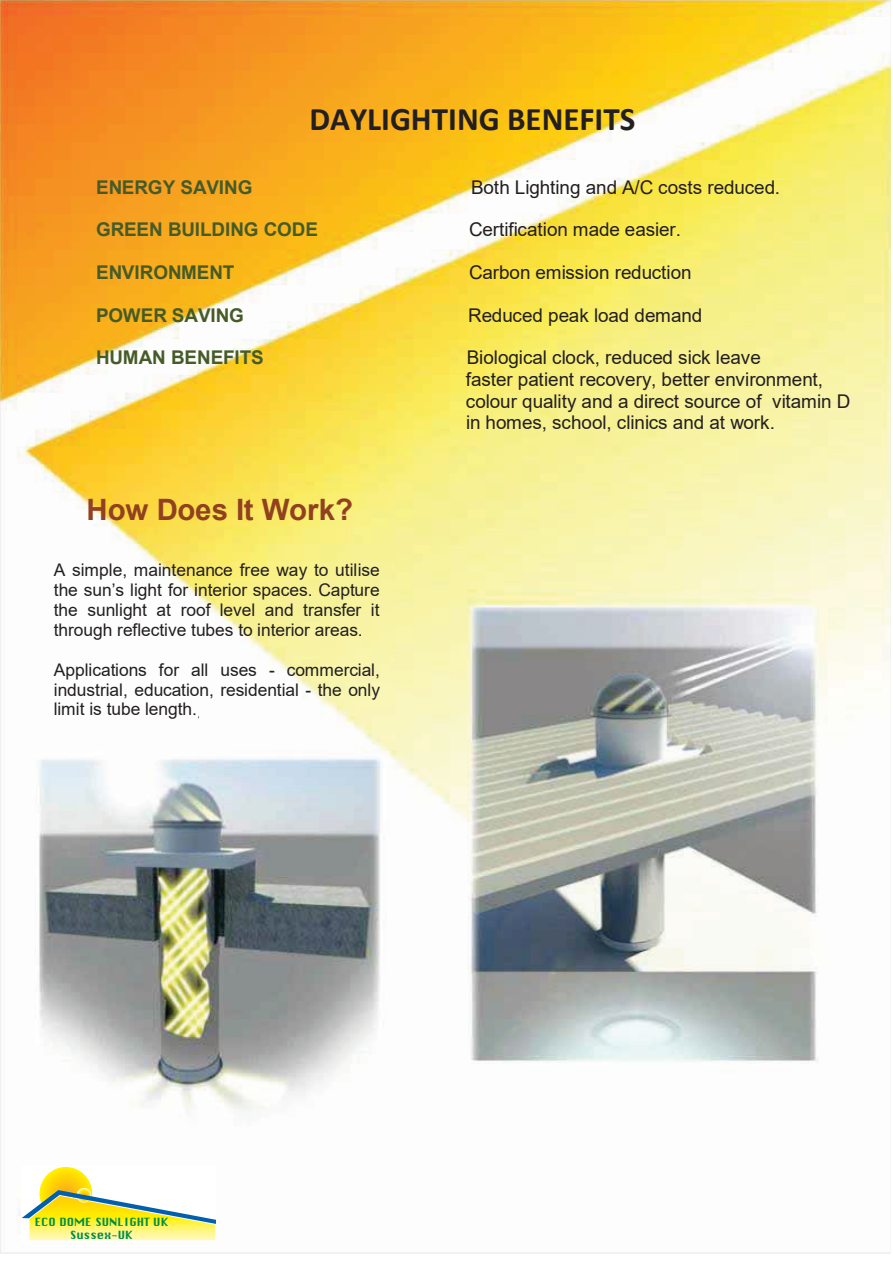
<style>
.page{position:relative;width:893px;height:1263px;background:#fff}
.page>*{position:absolute;margin:0;border:0;box-sizing:border-box;transform-origin:0 0}
.t1{font:700 33px "Calibri";color:#231f20}
.t2{font:700 29.4px "Arial";letter-spacing:-.01em;color:#91411f}
.t3{font:18.9px/21.6px "Arial";color:#231f20}
.t4{font:700 18.9px "Arial";letter-spacing:-.005em;color:#465b28}
.t5{font:17.4px/20px "Arial";letter-spacing:-.005em;color:#231f20;text-align:justify}
.t6{font:11.1px/12.6px "Macintosh";color:#008d47;text-align:center}
</style>
<div class="page">
<img style="left:0;top:0;width:891px;height:1253px">
<img style="left:43px;top:493px;width:348px;height:340px">
<div style="left:22px;top:1166px;width:194px;height:75px;background:#fff"></div>
<svg style="left:40px;top:1167px;width:52px;height:53px"></svg>
<svg style="left:22px;top:1189px;width:194px;height:52px"></svg>
<h1 class="t1" style="left:309px;top:96px;width:328px">DAYLIGHTING BENEFITS</h1>
<p class="t4" style="left:96px;top:174px;width:158px">ENERGY SAVING</p>
<p class="t3" style="left:471px;top:176px;width:310px">Both Lighting and A/C costs reduced.</p>
<p class="t4" style="left:96px;top:216px;width:223px">GREEN BUILDING CODE</p>
<p class="t3" style="left:469px;top:219px;width:214px">Certification made easier.</p>
<p class="t4" style="left:96px;top:259px;width:140px">ENVIRONMENT</p>
<p class="t3" style="left:469px;top:261px;width:224px">Carbon emission reduction</p>
<p class="t4" style="left:96px;top:302px;width:149px">POWER SAVING</p>
<p class="t3" style="left:468px;top:304px;width:236px">Reduced peak load demand</p>
<p class="t4" style="left:96px;top:344px;width:169px">HUMAN BENEFITS</p>
<p class="t3" style="left:466px;top:347px;width:386px">Biological clock, reduced sick leave<br>faster patient recovery, better environment, colour quality and a direct source of vitamin D in homes, school, clinics and at work.</p>
<h2 class="t2" style="left:86px;top:489px;width:268px">How Does It Work?</h2>
<p class="t5" style="left:54px;top:560px;width:328px">A simple, maintenance free way to utilise the sun’s light for interior spaces. Capture the sunlight at roof level and transfer it through reflective tubes to interior areas.</p>
<p class="t5" style="left:54px;top:660px;width:328px">Applications for all uses - commercial, industrial, education, residential - the only limit is tube length.</p>
<p class="t6" style="left:35px;top:1215px;width:136px">ECO DOME SUNLIGHT UK<br>Sussex-UK</p>
</div>
